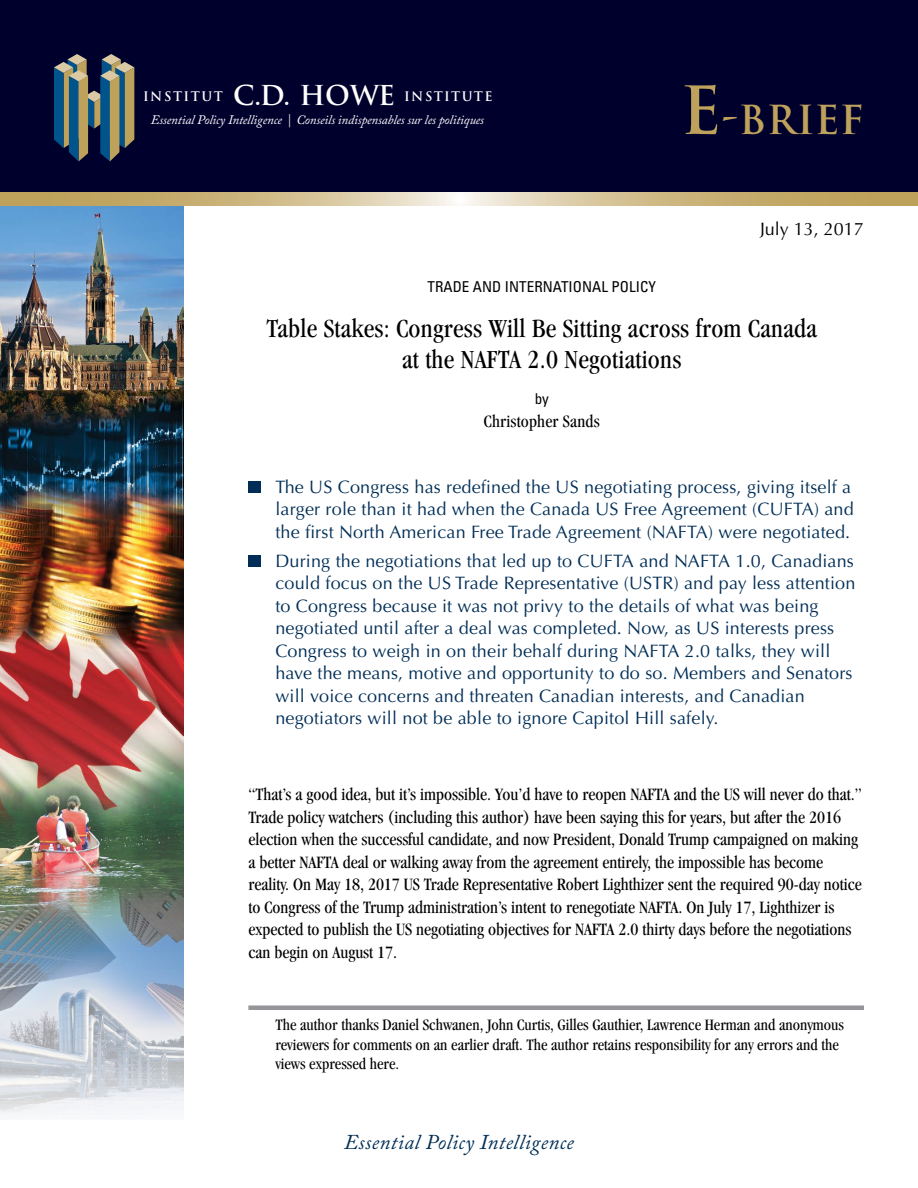
<style>
.page{position:relative;width:918px;height:1188px;background:#fff}
.page>*{position:absolute;margin:0;border:0;box-sizing:border-box;transform-origin:0 0}
.t1{font:700 39px "Trajan";letter-spacing:.01em;color:#bea15b}
.t2{font:condensed 27px/31.5px "Garamond";letter-spacing:.01em;color:#000;text-align:center}
.t3{font:italic 21px "Adobe Caslon Pro";letter-spacing:.02em;color:#002e56}
.t4{font:18px/22.5px "Optima";letter-spacing:.01em;color:#002e56}
.t5{font:condensed 18px/22.5px "Garamond";color:#000}
.t6{font:18px "Optima";color:#000}
.t7{font:condensed 16.5px/19.5px "Garamond";color:#000}
.t8{font:condensed 15px "Univers";letter-spacing:.005em;color:#000}
.t9{font:italic 12.9px "Adobe Caslon Pro";letter-spacing:-.01em;color:#fff}
.t10{font:700 12.9px "Trajan";letter-spacing:.11em;color:#fff}
.s1{font-size:26.7px}
.s2{font-size:64.5px}
</style>
<div class="page">
<div style="left:0;top:0;width:918px;height:192px;background:#00002d"></div>
<img style="left:0;top:205px;width:184px;height:910px">
<svg style="left:54px;top:54px;width:80px;height:107px"></svg>
<svg style="left:0;top:192px;width:918px;height:13px;background:#d0bb8a"></svg>
<div style="left:248px;top:481px;width:12px;height:12px;background:#002e56"></div>
<div style="left:248px;top:555px;width:12px;height:12px;background:#002e56"></div>
<div style="left:248px;top:1005px;width:616px;height:5px;background:#939598"></div>
<p class="t10" style="left:143px;top:89px;width:351px">INSTITUT <span class="s1">C.D. HOWE</span> INSTITUTE</p>
<p class="t9" style="left:151px;top:112px;width:335px">Essential Policy Intelligence | Conseils indispensables sur les politiques</p>
<h1 class="t1" style="left:681px;top:95px;width:185px"><span class="s2">E</span>-BRIEF</h1>
<p class="t6" style="left:760px;top:219px;width:105px">July 13, 2017</p>
<p class="t8" style="left:428px;top:277px;width:230px">TRADE AND INTERNATIONAL POLICY</p>
<h2 class="t2" style="left:267px;top:312px;width:552px">Table Stakes: Congress Will Be Sitting across from Canada at the NAFTA 2.0 Negotiations</h2>
<p class="t8" style="left:535px;top:389px;width:16px">by</p>
<p class="t5" style="left:484px;top:410px;width:117px">Christopher Sands</p>
<p class="t4" style="left:275px;top:476px;width:580px">The US Congress has redefined the US negotiating process, giving itself a larger role than it had when the Canada US Free Agreement (CUFTA) and the first North American Free Trade Agreement (NAFTA) were negotiated.</p>
<p class="t4" style="left:275px;top:550px;width:582px">During the negotiations that led up to CUFTA and NAFTA 1.0, Canadians could focus on the US Trade Representative (USTR) and pay less attention to Congress because it was not privy to the details of what was being negotiated until after a deal was completed. Now, as US interests press Congress to weigh in on their behalf during NAFTA 2.0 talks, they will have the means, motive and opportunity to do so. Members and Senators will voice concerns and threaten Canadian interests, and Canadian negotiators will not be able to ignore Capitol Hill safely.</p>
<p class="t5" style="left:248px;top:783px;width:615px">“That’s a good idea, but it’s impossible. You’d have to reopen NAFTA and the US will never do that.” Trade policy watchers (including this author) have been saying this for years, but after the 2016 election when the successful candidate, and now President, Donald Trump campaigned on making a better NAFTA deal or walking away from the agreement entirely, the impossible has become reality. On May 18, 2017 US Trade Representative Robert Lighthizer sent the required 90-day notice to Congress of the Trump administration’s intent to renegotiate NAFTA. On July 17, Lighthizer is expected to publish the US negotiating objectives for NAFTA 2.0 thirty days before the negotiations can begin on August 17.</p>
<p class="t7" style="left:275px;top:1015px;width:570px">The author thanks Daniel Schwanen, John Curtis, Gilles Gauthier, Lawrence Herman and anonymous reviewers for comments on an earlier draft. The author retains responsibility for any errors and the views expressed here.</p>
<p class="t3" style="left:344px;top:1130px;width:231px">Essential Policy Intelligence</p>
</div>
